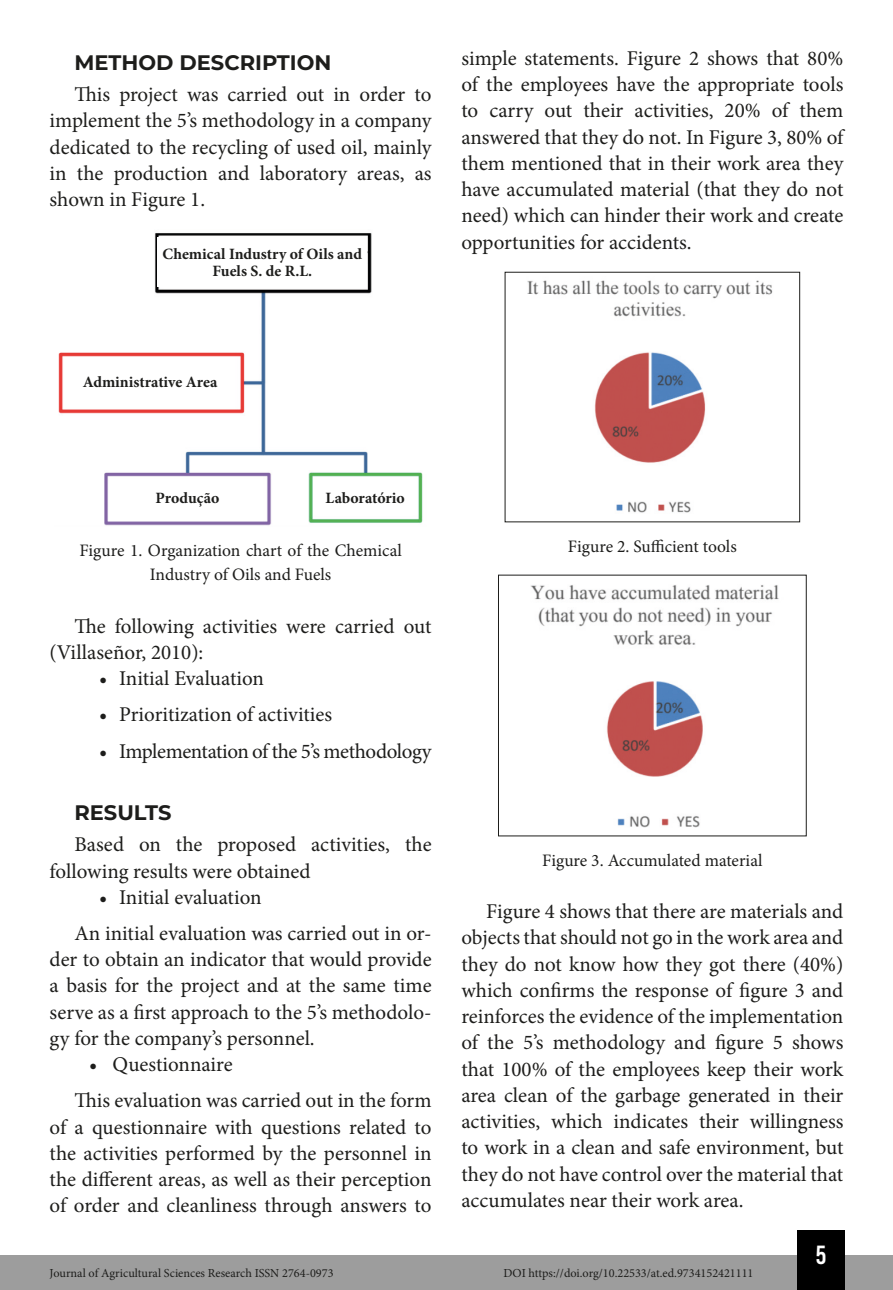
<style>
.page{position:relative;width:893px;height:1290px;background:#fff}
.page>*{position:absolute;margin:0;border:0;box-sizing:border-box;transform-origin:0 0}
.t1{font:26.25px "Bebas Kai";color:#fff}
.TXT{font:21px/26.2px "Minion Pro";color:#1d1d1b;text-align:justify}
.TXT-2{font:21px "Minion Pro";letter-spacing:-.02em;color:#1d1d1b}
.TITULO{font:700 21px "Montserrat";color:#1d1d1b}
.Info_Imagem{font:17.5px/24.5px "Minion Pro";color:#1d1d1b;text-align:center}
.Tabela{font:700 15.75px/17.5px "Minion Pro";color:#1d1d1b;text-align:center}
.t2{font:12.25px "Minion Pro";color:#1d1d1b}
</style>
<div class="page">
<div style="left:0;top:1255px;width:893px;height:35px;background:#9d9d9d"></div>
<div style="left:797px;top:1230px;width:48px;height:60px;background:#000"></div>
<img style="left:58px;top:233px;width:365px;height:293px">
<img style="left:527px;top:280px;width:246px;height:233px">
<img style="left:531px;top:585px;width:248px;height:243px">
<div style="left:158px;top:237px;width:209px;height:49px;background:#fff"></div>
<div style="left:66px;top:360px;width:168px;height:43px;background:#fff"></div>
<div style="left:113px;top:479px;width:149px;height:37px;background:#fff"></div>
<div style="left:317px;top:477px;width:96px;height:39px;background:#fff"></div>
<p class="TITULO" style="left:74px;top:47px;width:258px">METHOD DESCRIPTION</p>
<p class="TXT" style="left:50px;top:81px;width:383px;text-indent:25px">This project was carried out in order to implement the 5’s methodology in a company dedicated to the recycling of used oil, mainly in the production and laboratory areas, as shown in Figure 1.</p>
<p class="Tabela" style="left:163px;top:245px;width:201px">Chemical Industry of Oils and<br>Fuels S. de R.L.</p>
<p class="TXT" style="left:461px;top:45px;width:383px">simple statements. Figure 2 shows that 80% of the employees have the appropriate tools to carry out their activities, 20% of them answered that they do not. In Figure 3, 80% of them mentioned that in their work area they have accumulated material (that they do not need) which can hinder their work and create opportunities for accidents.</p>
<p class="Tabela" style="left:83px;top:373px;width:136px">Administrative Area</p>
<p class="Tabela" style="left:156px;top:489px;width:65px">Produção</p>
<p class="Tabela" style="left:326px;top:488px;width:81px">Laboratório</p>
<p class="Info_Imagem" style="left:79px;top:538px;width:324px">Figure 1. Organization chart of the Chemical<br>Industry of Oils and Fuels</p>
<p class="TXT" style="left:50px;top:613px;width:383px;text-indent:25px">The following activities were carried out (Villaseñor, 2010):</p>
<p class="TXT" style="left:99px;top:665px;width:166px">• Initial Evaluation</p>
<p class="TXT" style="left:99px;top:702px;width:235px">• Prioritization of activities</p>
<p class="TXT-2" style="left:99px;top:737px;width:334px">• Implementation of the 5’s methodology</p>
<p class="TITULO" style="left:74px;top:797px;width:99px">RESULTS</p>
<p class="TXT" style="left:50px;top:831px;width:383px;text-indent:25px">Based on the proposed activities, the following results were obtained</p>
<p class="TXT" style="left:99px;top:884px;width:164px">• Initial evaluation</p>
<p class="TXT" style="left:50px;top:920px;width:384px;text-indent:25px">An initial evaluation was carried out in or&shy;der to obtain an indicator that would provide a basis for the project and at the same time serve as a first approach to the 5’s methodolo&shy;gy for the company’s personnel.</p>
<p class="TXT" style="left:89px;top:1051px;width:145px">• Questionnaire</p>
<p class="TXT" style="left:50px;top:1088px;width:383px;text-indent:25px">This evaluation was carried out in the form of a questionnaire with questions related to the activities performed by the personnel in the different areas, as well as their perception of order and cleanliness through answers to</p>
<p class="Info_Imagem" style="left:568px;top:534px;width:170px">Figure 2. Sufficient tools</p>
<p class="Info_Imagem" style="left:542px;top:848px;width:222px">Figure 3. Accumulated material</p>
<p class="TXT" style="left:461px;top:898px;width:384px;text-indent:25px">Figure 4 shows that there are materials and objects that should not go in the work area and they do not know how they got there (40%) which confirms the response of figure 3 and reinforces the evidence of the implementation of the 5’s methodology and figure 5 shows that 100% of the employees keep their work area clean of the garbage generated in their activities, which indicates their willingness to work in a clean and safe environment, but they do not have control over the material that accumulates near their work area.</p>
<p class="t1" style="left:816px;top:1241px;width:12px">5</p>
<p class="t2" style="left:50px;top:1265px;width:285px">Journal of Agricultural Sciences Research ISSN 2764-0973</p>
<p class="t2" style="left:503px;top:1265px;width:252px">DOI https://doi.org/10.22533/at.ed.9734152421111</p>
</div>
